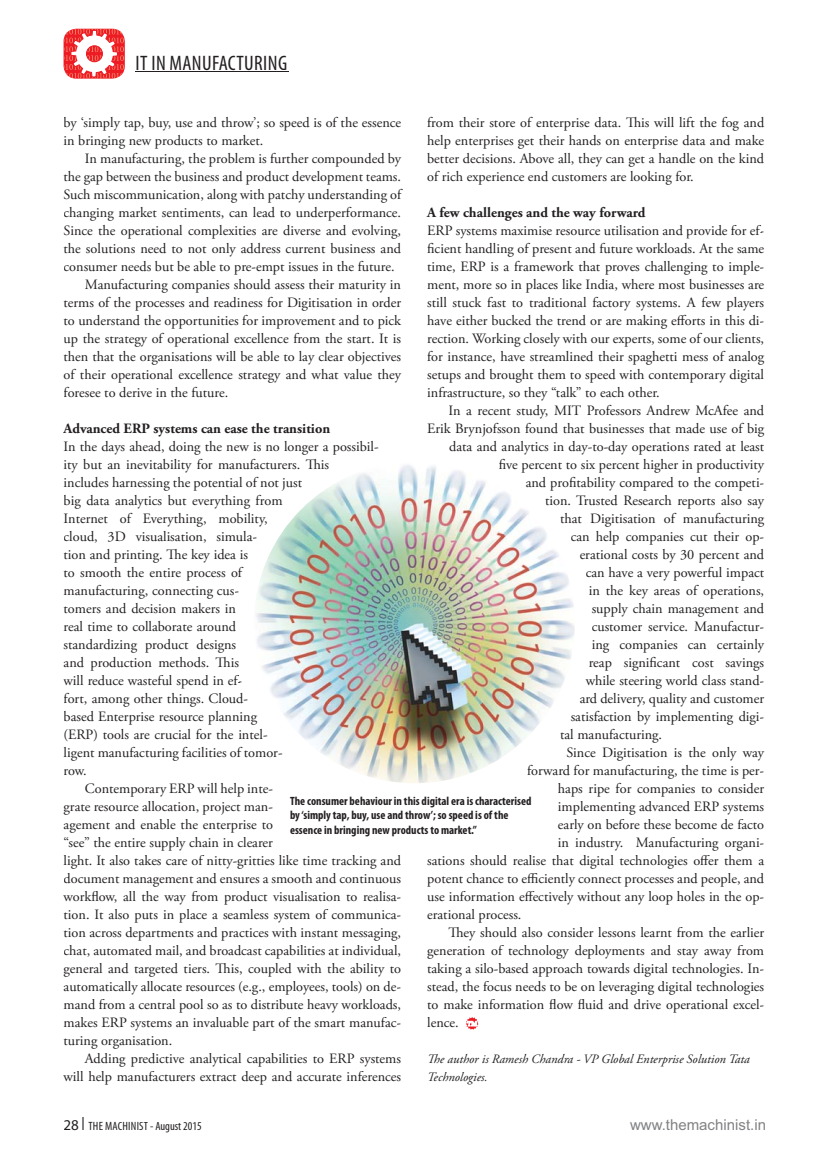
<style>
.page{position:relative;width:831px;height:1163px;background:#fff}
.page>*{position:absolute;margin:0;border:0;box-sizing:border-box;transform-origin:0 0}
.t1{font:condensed 21px "Myriad Pro";letter-spacing:.02em;color:#231f20}
.t2{font:15px "Arial";color:#808285}
.t3{font:14.25px/18px "Adobe Garamond Pro";color:#231f20;text-align:justify}
.t4{font:700 14.25px "Adobe Garamond Pro";color:#231f20}
.t5{font:italic 12.75px/18px "Adobe Garamond Pro";color:#231f20}
.t6{font:700 condensed 12px/14.4px "Myriad Pro";color:#231f20}
.t7{font:condensed 12px "Myriad Pro";letter-spacing:.005em;color:#231f20}
.s1{font-stretch:normal;font-size:15px}
</style>
<div class="page">
<hr style="left:135px;top:71px;width:153px;height:1px;background:#231f20">
<svg style="left:64px;top:29px;width:60px;height:50px"></svg>
<div style="left:86px;top:46px;width:17px;height:16px;border:1px solid #ed1c24;border-radius:50%"></div>
<svg style="left:82px;top:1117px;width:2px;height:13px"></svg>
<svg style="left:466px;top:1017px;width:12px;height:12px"></svg>
<img style="left:254px;top:462px;width:321px;height:321px;border-radius:50%">
<h1 class="t1" style="left:136px;top:55px;width:153px">IT IN MANUFACTURING</h1>
<p class="t3" style="left:64px;top:114px;width:339px">by ‘simply tap, buy, use and throw’; so speed is of the essence in bringing new products to market.</p>
<p class="t3" style="left:85px;top:150px;width:318px">In manufacturing, the problem is further compounded by</p>
<p class="t3" style="left:64px;top:168px;width:339px">the gap between the business and product development teams.</p>
<p class="t3" style="left:64px;top:186px;width:339px">Such miscommunication, along with patchy understanding of</p>
<p class="t3" style="left:64px;top:204px;width:339px">changing market sentiments, can lead to underperformance.</p>
<p class="t3" style="left:64px;top:222px;width:339px">Since the operational complexities are diverse and evolving,</p>
<p class="t3" style="left:64px;top:240px;width:339px">the solutions need to not only address current business and</p>
<p class="t3" style="left:64px;top:258px;width:333px">consumer needs but be able to pre-empt issues in the future.</p>
<p class="t3" style="left:85px;top:276px;width:318px">Manufacturing companies should assess their maturity in</p>
<p class="t3" style="left:64px;top:294px;width:339px">terms of the processes and readiness for Digitisation in order</p>
<p class="t3" style="left:64px;top:312px;width:339px">to understand the opportunities for improvement and to pick</p>
<p class="t3" style="left:64px;top:330px;width:339px">up the strategy of operational excellence from the start. It is</p>
<p class="t3" style="left:64px;top:348px;width:339px">then that the organisations will be able to lay clear objectives</p>
<p class="t3" style="left:64px;top:366px;width:339px">of their operational excellence strategy and what value they</p>
<p class="t3" style="left:64px;top:384px;width:166px">foresee to derive in the future.</p>
<p class="t4" style="left:64px;top:423px;width:268px">Advanced ERP systems can ease the transition</p>
<p class="t3" style="left:64px;top:438px;width:317px">In the days ahead, doing the new is no longer a possibil-</p>
<p class="t3" style="left:64px;top:456px;width:267px">ity but an inevitability for manufacturers. This</p>
<p class="t3" style="left:64px;top:474px;width:240px">includes harnessing the potential of not just</p>
<p class="t3" style="left:64px;top:492px;width:220px">big data analytics but everything from</p>
<p class="t3" style="left:64px;top:510px;width:205px">Internet of Everything, mobility,</p>
<p class="t3" style="left:64px;top:528px;width:195px">cloud, 3D visualisation, simula-</p>
<p class="t3" style="left:64px;top:546px;width:186px">tion and printing. The key idea is</p>
<p class="t3" style="left:64px;top:564px;width:180px">to smooth the entire process of</p>
<p class="t3" style="left:64px;top:582px;width:177px">manufacturing, connecting cus-</p>
<p class="t3" style="left:64px;top:600px;width:174px">tomers and decision makers in</p>
<p class="t3" style="left:64px;top:618px;width:174px">real time to collaborate around</p>
<p class="t3" style="left:64px;top:636px;width:174px">standardizing product designs</p>
<p class="t3" style="left:64px;top:654px;width:177px">and production methods. This</p>
<p class="t3" style="left:64px;top:672px;width:180px">will reduce wasteful spend in ef-</p>
<p class="t3" style="left:64px;top:690px;width:186px">fort, among other things. Cloud-</p>
<p class="t3" style="left:64px;top:708px;width:195px">based Enterprise resource planning</p>
<p class="t3" style="left:64px;top:726px;width:206px">(ERP) tools are crucial for the intel-</p>
<p class="t3" style="left:64px;top:744px;width:221px">ligent manufacturing facilities of tomor-</p>
<p class="t3" style="left:64px;top:762px;width:25px">row.</p>
<p class="t3" style="left:85px;top:780px;width:190px">Contemporary ERP will help inte-</p>
<p class="t3" style="left:64px;top:798px;width:211px">grate resource allocation, project man-</p>
<p class="t3" style="left:64px;top:816px;width:211px">agement and enable the enterprise to</p>
<p class="t3" style="left:64px;top:834px;width:211px">“see” the entire supply chain in clearer</p>
<p class="t3" style="left:64px;top:852px;width:339px">light. It also takes care of nitty-gritties like time tracking and</p>
<p class="t3" style="left:64px;top:870px;width:339px">document management and ensures a smooth and continuous</p>
<p class="t3" style="left:64px;top:888px;width:339px">workflow, all the way from product visualisation to realisa-</p>
<p class="t3" style="left:64px;top:906px;width:339px">tion. It also puts in place a seamless system of communica-</p>
<p class="t3" style="left:64px;top:924px;width:339px">tion across departments and practices with instant messaging,</p>
<p class="t3" style="left:64px;top:942px;width:339px">chat, automated mail, and broadcast capabilities at individual,</p>
<p class="t3" style="left:64px;top:960px;width:339px">general and targeted tiers. This, coupled with the ability to</p>
<p class="t3" style="left:64px;top:978px;width:339px">automatically allocate resources (e.g., employees, tools) on de-</p>
<p class="t3" style="left:64px;top:996px;width:339px">mand from a central pool so as to distribute heavy workloads,</p>
<p class="t3" style="left:64px;top:1014px;width:339px">makes ERP systems an invaluable part of the smart manufac-</p>
<p class="t3" style="left:64px;top:1032px;width:110px">turing organisation.</p>
<p class="t3" style="left:85px;top:1050px;width:318px">Adding predictive analytical capabilities to ERP systems</p>
<p class="t3" style="left:64px;top:1068px;width:339px">will help manufacturers extract deep and accurate inferences</p>
<p class="t3" style="left:427px;top:114px;width:338px">from their store of enterprise data. This will lift the fog and help enterprises get their hands on enterprise data and make better decisions. Above all, they can get a handle on the kind of rich experience end customers are looking for.</p>
<p class="t4" style="left:427px;top:207px;width:220px">A few challenges and the way forward</p>
<p class="t3" style="left:427px;top:222px;width:338px">ERP systems maximise resource utilisation and provide for ef&shy;ficient handling of present and future workloads. At the same time, ERP is a framework that proves challenging to imple&shy;ment, more so in places like India, where most businesses are still stuck fast to traditional factory systems. A few players have either bucked the trend or are making efforts in this di&shy;rection. Working closely with our experts, some of our clients, for instance, have streamlined their spaghetti mess of analog setups and brought them to speed with contemporary digital infrastructure, so they “talk” to each other.</p>
<p class="t3" style="left:448px;top:402px;width:317px">In a recent study, MIT Professors Andrew McAfee and</p>
<p class="t3" style="left:427px;top:420px;width:338px">Erik Brynjofsson found that businesses that made use of big</p>
<p class="t3" style="left:449px;top:438px;width:317px">data and analytics in day-to-day operations rated at least</p>
<p class="t3" style="left:499px;top:456px;width:267px">five percent to six percent higher in productivity</p>
<p class="t3" style="left:526px;top:474px;width:240px">and profitability compared to the competi-</p>
<p class="t3" style="left:545px;top:492px;width:220px">tion. Trusted Research reports also say</p>
<p class="t3" style="left:560px;top:510px;width:206px">that Digitisation of manufacturing</p>
<p class="t3" style="left:571px;top:528px;width:195px">can help companies cut their op-</p>
<p class="t3" style="left:580px;top:546px;width:186px">erational costs by 30 percent and</p>
<p class="t3" style="left:586px;top:564px;width:180px">can have a very powerful impact</p>
<p class="t3" style="left:589px;top:582px;width:177px">in the key areas of operations,</p>
<p class="t3" style="left:592px;top:600px;width:174px">supply chain management and</p>
<p class="t3" style="left:592px;top:618px;width:174px">customer service. Manufactur-</p>
<p class="t3" style="left:592px;top:636px;width:174px">ing companies can certainly</p>
<p class="t3" style="left:589px;top:654px;width:177px">reap significant cost savings</p>
<p class="t3" style="left:586px;top:672px;width:180px">while steering world class stand-</p>
<p class="t3" style="left:580px;top:690px;width:186px">ard delivery, quality and customer</p>
<p class="t3" style="left:571px;top:708px;width:195px">satisfaction by implementing digi-</p>
<p class="t3" style="left:560px;top:726px;width:104px">tal manufacturing.</p>
<p class="t3" style="left:566px;top:744px;width:199px">Since Digitisation is the only way</p>
<p class="t3" style="left:527px;top:762px;width:239px">forward for manufacturing, the time is per-</p>
<p class="t3" style="left:558px;top:780px;width:208px">haps ripe for companies to consider</p>
<p class="t3" style="left:558px;top:798px;width:208px">implementing advanced ERP systems</p>
<p class="t3" style="left:558px;top:816px;width:208px">early on before these become de facto</p>
<p class="t3" style="left:558px;top:834px;width:208px">in industry. Manufacturing organi-</p>
<p class="t3" style="left:427px;top:852px;width:338px">sations should realise that digital technologies offer them a</p>
<p class="t3" style="left:427px;top:870px;width:338px">potent chance to efficiently connect processes and people, and</p>
<p class="t3" style="left:427px;top:888px;width:338px">use information effectively without any loop holes in the op-</p>
<p class="t3" style="left:427px;top:906px;width:96px">erational process.</p>
<p class="t3" style="left:448px;top:924px;width:317px">They should also consider lessons learnt from the earlier</p>
<p class="t3" style="left:427px;top:942px;width:338px">generation of technology deployments and stay away from</p>
<p class="t3" style="left:427px;top:960px;width:338px">taking a silo-based approach towards digital technologies. In-</p>
<p class="t3" style="left:427px;top:978px;width:338px">stead, the focus needs to be on leveraging digital technologies</p>
<p class="t3" style="left:427px;top:996px;width:338px">to make information flow fluid and drive operational excel-</p>
<p class="t3" style="left:427px;top:1014px;width:33px">lence.</p>
<p class="t5" style="left:427px;top:1051px;width:324px">The author is Ramesh Chandra - VP Global Enterprise Solution Tata<br>Technologies.</p>
<p class="t6" style="left:290px;top:794px;width:243px">The consumer behaviour in this digital era is characterised by ‘simply tap, buy, use and throw’; so speed is of the essence in bringing new products to market.”</p>
<p class="t7" style="left:64px;top:1121px;width:140px"><span class="s1">28</span> THE MACHINIST - August 2015</p>
<p class="t2" style="left:630px;top:1119px;width:137px">www.themachinist.in</p>
</div>
